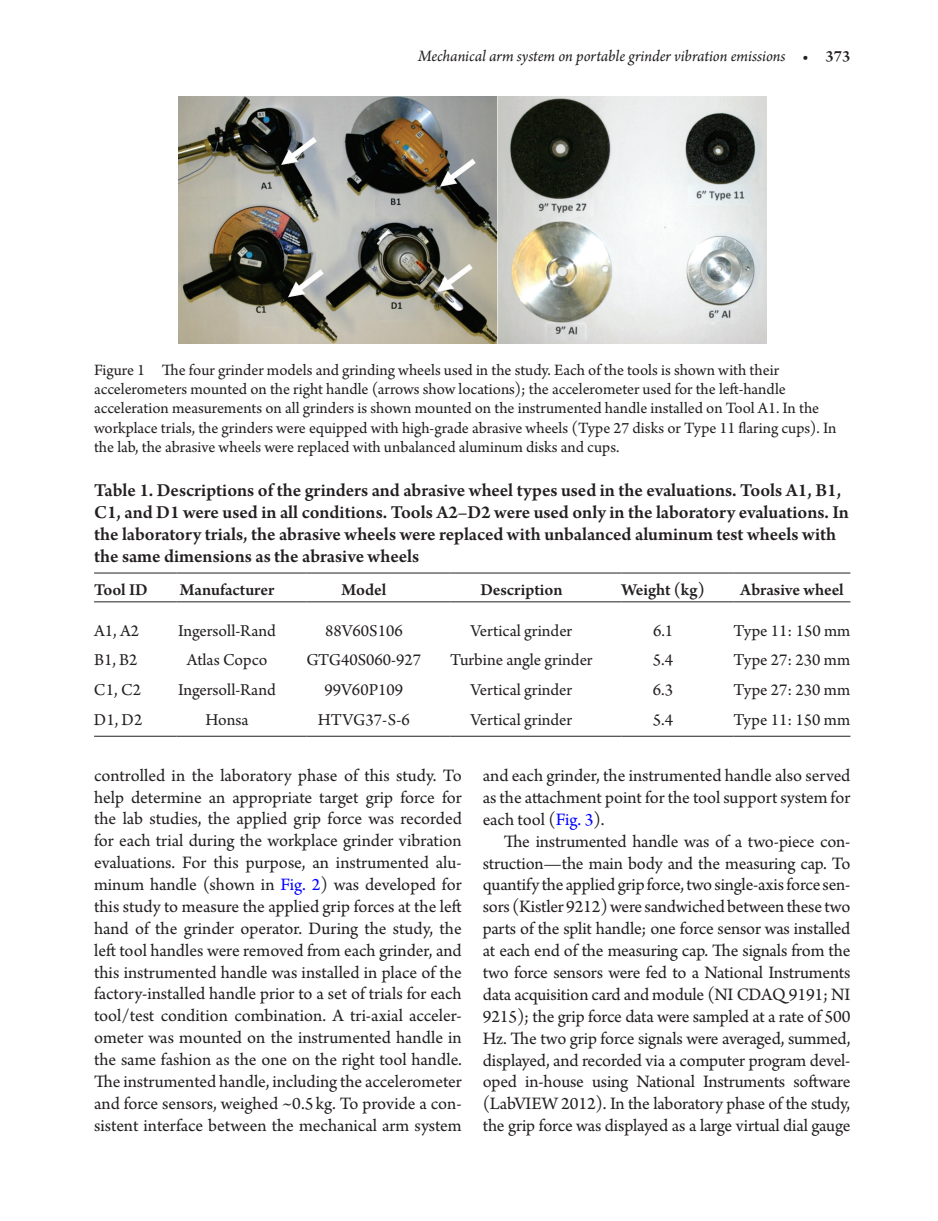
<style>
.page{position:relative;width:938px;height:1221px;background:#fff}
.page>*{position:absolute;margin:0;border:0;box-sizing:border-box;transform-origin:0 0}
.t1{font:600 19.25px/21.9px "Arno Pro";color:#231f20}
.t2{font:18.38px/21.9px "Arno Pro";letter-spacing:-.005em;color:#231f20;text-align:justify}
.t3{font:17.5px "Arno Pro";color:#231f20}
.t4{font:600 17.5px "Arno Pro";color:#231f20}
.t5{font:16.62px/19.2px "Arno Pro";color:#231f20}
.t6{font:italic 16.62px "Arno Pro";letter-spacing:-.005em;color:#231f20}
.s1{font-weight:600;font-style:normal}
.s2{color:#00f}
</style>
<div class="page">
<img style="left:178px;top:97px;width:588px;height:246px">
<hr style="left:94px;top:572px;width:83px;height:1px;background:#231f20">
<hr style="left:94px;top:601px;width:83px;height:1px;background:#231f20">
<hr style="left:177px;top:572px;width:129px;height:1px;background:#231f20">
<hr style="left:177px;top:601px;width:129px;height:1px;background:#231f20">
<hr style="left:306px;top:572px;width:144px;height:1px;background:#231f20">
<hr style="left:306px;top:601px;width:144px;height:1px;background:#231f20">
<hr style="left:450px;top:572px;width:171px;height:1px;background:#231f20">
<hr style="left:450px;top:601px;width:171px;height:1px;background:#231f20">
<hr style="left:621px;top:572px;width:112px;height:1px;background:#231f20">
<hr style="left:621px;top:601px;width:112px;height:1px;background:#231f20">
<hr style="left:733px;top:572px;width:117px;height:1px;background:#231f20">
<hr style="left:733px;top:601px;width:117px;height:1px;background:#231f20">
<hr style="left:94px;top:735px;width:83px;height:1px;background:#231f20">
<hr style="left:177px;top:735px;width:129px;height:1px;background:#231f20">
<hr style="left:306px;top:735px;width:144px;height:1px;background:#231f20">
<hr style="left:450px;top:735px;width:171px;height:1px;background:#231f20">
<hr style="left:621px;top:735px;width:112px;height:1px;background:#231f20">
<hr style="left:733px;top:735px;width:117px;height:1px;background:#231f20">
<p class="t6" style="left:418px;top:46px;width:433px">Mechanical arm system on portable grinder vibration emissions <span class="s1">• 373</span></p>
<p class="t5" style="left:94px;top:361px;width:743px">Figure 1 The four grinder models and grinding wheels used in the study. Each of the tools is shown with their accelerometers mounted on the right handle (arrows show locations); the accelerometer used for the left-handle acceleration measurements on all grinders is shown mounted on the instrumented handle installed on Tool A1. In the workplace trials, the grinders were equipped with high-grade abrasive wheels (Type 27 disks or Type 11 flaring cups). In the lab, the abrasive wheels were replaced with unbalanced aluminum disks and cups.</p>
<p class="t1" style="left:94px;top:480px;width:756px">Table 1. Descriptions of the grinders and abrasive wheel types used in the evaluations. Tools A1, B1, C1, and D1 were used in all conditions. Tools A2–D2 were used only in the laboratory evaluations. In the laboratory trials, the abrasive wheels were replaced with unbalanced aluminum test wheels with the same dimensions as the abrasive wheels</p>
<p class="t4" style="left:94px;top:579px;width:55px">Tool ID</p>
<p class="t4" style="left:180px;top:579px;width:96px">Manufacturer</p>
<p class="t4" style="left:341px;top:579px;width:46px">Model</p>
<p class="t4" style="left:480px;top:579px;width:84px">Description</p>
<p class="t4" style="left:621px;top:579px;width:85px">Weight (kg)</p>
<p class="t4" style="left:740px;top:579px;width:105px">Abrasive wheel</p>
<p class="t3" style="left:94px;top:620px;width:47px">A1, A2</p>
<p class="t3" style="left:178px;top:620px;width:99px">Ingersoll-Rand</p>
<p class="t3" style="left:325px;top:620px;width:79px">88V60S106</p>
<p class="t3" style="left:470px;top:620px;width:103px">Vertical grinder</p>
<p class="t3" style="left:653px;top:620px;width:22px">6.1</p>
<p class="t3" style="left:733px;top:620px;width:118px">Type 11: 150 mm</p>
<p class="t3" style="left:94px;top:650px;width:45px">B1, B2</p>
<p class="t3" style="left:187px;top:650px;width:82px">Atlas Copco</p>
<p class="t3" style="left:306px;top:650px;width:116px">GTG40S060-927</p>
<p class="t3" style="left:450px;top:650px;width:144px">Turbine angle grinder</p>
<p class="t3" style="left:653px;top:650px;width:22px">5.4</p>
<p class="t3" style="left:733px;top:650px;width:118px">Type 27: 230 mm</p>
<p class="t3" style="left:94px;top:679px;width:49px">C1, C2</p>
<p class="t3" style="left:178px;top:679px;width:99px">Ingersoll-Rand</p>
<p class="t3" style="left:324px;top:679px;width:80px">99V60P109</p>
<p class="t3" style="left:470px;top:679px;width:103px">Vertical grinder</p>
<p class="t3" style="left:653px;top:679px;width:22px">6.3</p>
<p class="t3" style="left:733px;top:679px;width:118px">Type 27: 230 mm</p>
<p class="t3" style="left:94px;top:709px;width:50px">D1, D2</p>
<p class="t3" style="left:205px;top:709px;width:45px">Honsa</p>
<p class="t3" style="left:318px;top:709px;width:94px">HTVG37-S-6</p>
<p class="t3" style="left:470px;top:709px;width:103px">Vertical grinder</p>
<p class="t3" style="left:653px;top:709px;width:22px">5.4</p>
<p class="t3" style="left:733px;top:709px;width:118px">Type 11: 150 mm</p>
<p class="t2" style="left:94px;top:765px;width:369px">controlled in the laboratory phase of this study. To help determine an appropriate target grip force for the lab studies, the applied grip force was recorded for each trial during the workplace grinder vibration evaluations. For this purpose, an instrumented alu&shy;minum handle (shown in <span class="s2">Fig. 2</span>) was developed for this study to measure the applied grip forces at the left hand of the grinder operator. During the study, the left tool handles were removed from each grinder, and this instrumented handle was installed in place of the factory-installed handle prior to a set of trials for each tool/test condition combination. A tri-axial acceler&shy;ometer was mounted on the instrumented handle in the same fashion as the one on the right tool handle.<br>The instrumented handle, including the accelerometer and force sensors, weighed ~0.5 kg. To provide a con&shy;sistent interface between the mechanical arm system</p>
<p class="t2" style="left:483px;top:765px;width:369px">and each grinder, the instrumented handle also served as the attachment point for the tool support system for each tool (<span class="s2">Fig. 3</span>).</p>
<p class="t2" style="left:483px;top:831px;width:369px;text-indent:21px">The instrumented handle was of a two-piece con&shy;struction—the main body and the measuring cap. To quantify the applied grip force, two single-axis force sen&shy;sors (Kistler 9212) were sandwiched between these two parts of the split handle; one force sensor was installed at each end of the measuring cap. The signals from the two force sensors were fed to a National Instruments data acquisition card and module (NI CDAQ 9191; NI 9215); the grip force data were sampled at a rate of 500<br>Hz. The two grip force signals were averaged, summed, displayed, and recorded via a computer program devel&shy;oped in-house using National Instruments software (LabVIEW 2012). In the laboratory phase of the study, the grip force was displayed as a large virtual dial gauge</p>
</div>
